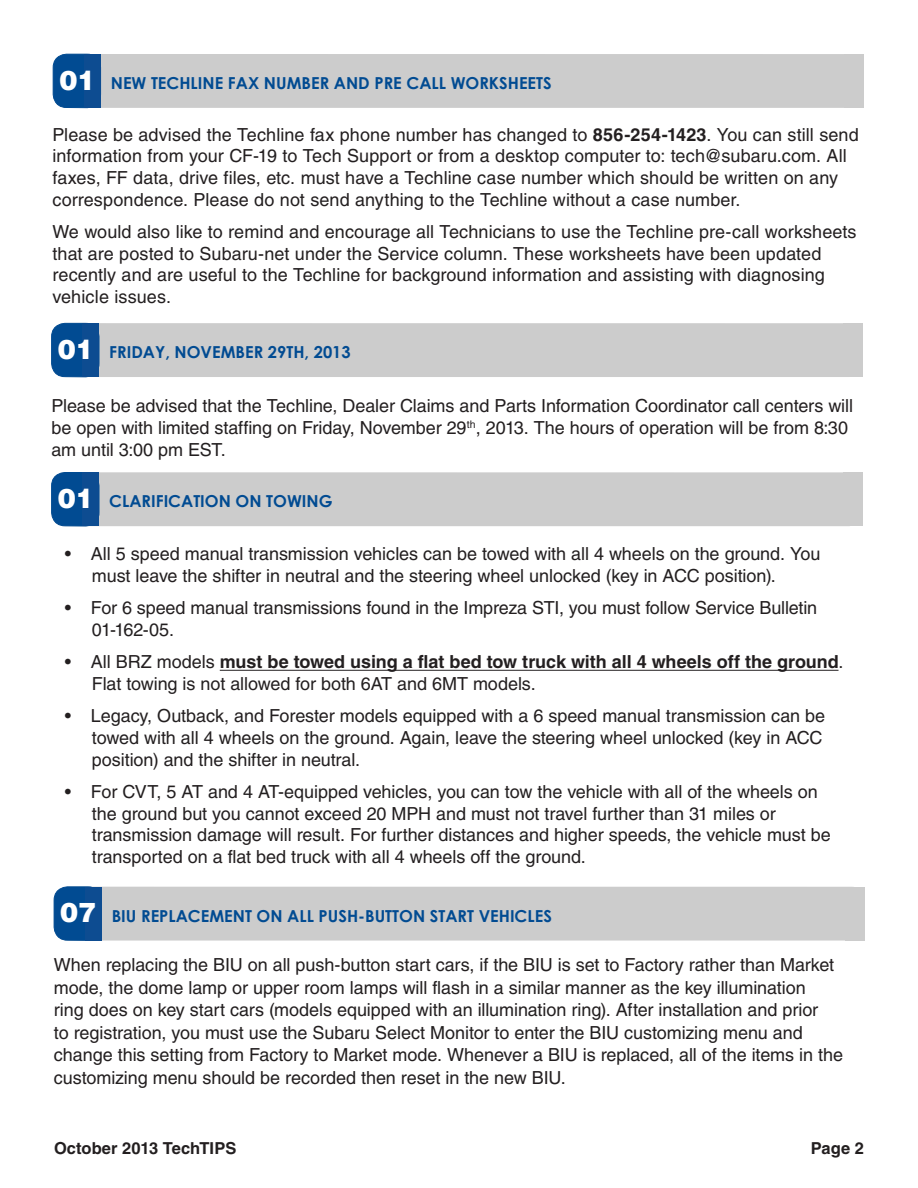
<style>
.page{position:relative;width:918px;height:1188px;background:#fff}
.page>*{position:absolute;margin:0;border:0;box-sizing:border-box;transform-origin:0 0}
.t1{font:900 27px "Helvetica LT Std";color:#fff}
.REAL_BODY{font:18px/21.6px "Helvetica LT Std";letter-spacing:-.005em;color:#231f20}
.HEADING{font:700 16.5px "Century Gothic";color:#014b92}
.t2{font:700 16.5px "Helvetica LT Std";letter-spacing:.005em;color:#231f20}
.s1{font-weight:700}
</style>
<div class="page">
<div style="left:53px;top:54px;width:811px;height:54px;background:#ccc;border-radius:14px"></div>
<div style="left:845px;top:54px;width:19px;height:54px;background:#ccc"></div>
<div style="left:53px;top:54px;width:48px;height:54px;background:#014b92;border-radius:14px"></div>
<div style="left:53px;top:54px;width:48px;height:54px;border:1px solid #014b92;border-radius:14px"></div>
<div style="left:84px;top:54px;width:17px;height:54px;background:#0d4c91"></div>
<div style="left:52px;top:323px;width:810px;height:54px;background:#ccc;border-radius:14px"></div>
<div style="left:843px;top:323px;width:19px;height:54px;background:#ccc"></div>
<div style="left:52px;top:323px;width:47px;height:54px;background:#014b92;border-radius:14px"></div>
<div style="left:51px;top:323px;width:48px;height:54px;border:1px solid #014b92;border-radius:14px"></div>
<div style="left:82px;top:323px;width:17px;height:54px;background:#0d4c91"></div>
<hr style="left:220px;top:670px;width:619px;height:1px;background:#231f20">
<div style="left:52px;top:472px;width:810px;height:54px;background:#ccc;border-radius:14px"></div>
<div style="left:843px;top:472px;width:19px;height:54px;background:#ccc"></div>
<div style="left:52px;top:473px;width:47px;height:53px;background:#014b92;border-radius:14px"></div>
<div style="left:51px;top:472px;width:48px;height:54px;border:1px solid #014b92;border-radius:14px"></div>
<div style="left:82px;top:472px;width:17px;height:54px;background:#0d4c91"></div>
<div style="left:54px;top:887px;width:811px;height:54px;background:#ccc;border-radius:14px"></div>
<div style="left:845px;top:887px;width:20px;height:54px;background:#ccc"></div>
<div style="left:54px;top:887px;width:47px;height:53px;background:#014b92;border-radius:14px"></div>
<div style="left:54px;top:887px;width:48px;height:54px;border:1px solid #014b92;border-radius:14px"></div>
<div style="left:85px;top:887px;width:17px;height:54px;background:#0d4c91"></div>
<p class="t1" style="left:59px;top:62px;width:38px">01</p>
<p class="HEADING" style="left:111px;top:71px;width:442px">NEW TECHLINE FAX NUMBER AND PRE CALL WORKSHEETS</p>
<p class="REAL_BODY" style="left:52px;top:124px;width:808px">Please be advised the Techline fax phone number has changed to <span class="s1">856-254-1423</span>. You can still send information from your CF-19 to Tech Support or from a desktop computer to: tech@subaru.com. All faxes, FF data, drive files, etc. must have a Techline case number which should be written on any correspondence. Please do not send anything to the Techline without a case number.</p>
<p class="REAL_BODY" style="left:52px;top:221px;width:806px">We would also like to remind and encourage all Technicians to use the Techline pre-call worksheets that are posted to Subaru-net under the Service column. These worksheets have been updated recently and are useful to the Techline for background information and assisting with diagnosing vehicle issues.</p>
<p class="t1" style="left:58px;top:332px;width:38px">01</p>
<p class="HEADING" style="left:109px;top:340px;width:243px">FRIDAY, NOVEMBER 29TH, 2013</p>
<p class="REAL_BODY" style="left:51px;top:395px;width:803px">Please be advised that the Techline, Dealer Claims and Parts Information Coordinator call centers will be open with limited staffing on Friday, November 29<sup>th</sup>, 2013. The hours of operation will be from 8:30 am until 3:00 pm EST.</p>
<p class="t1" style="left:58px;top:481px;width:38px">01</p>
<p class="HEADING" style="left:109px;top:489px;width:225px">CLARIFICATION ON TOWING</p>
<p class="REAL_BODY" style="left:92px;top:543px;width:730px;text-indent:-27px">• All 5 speed manual transmission vehicles can be towed with all 4 wheels on the ground. You must leave the shifter in neutral and the steering wheel unlocked (key in ACC position).</p>
<p class="REAL_BODY" style="left:92px;top:597px;width:727px;text-indent:-27px">• For 6 speed manual transmissions found in the Impreza STI, you must follow Service Bulletin<br>01-162-05.</p>
<p class="REAL_BODY" style="left:92px;top:651px;width:753px;text-indent:-27px">• All BRZ models <span class="s1">must be towed using a flat bed tow truck with all 4 wheels off the ground</span>.<br>Flat towing is not allowed for both 6AT and 6MT models.</p>
<p class="REAL_BODY" style="left:92px;top:705px;width:735px;text-indent:-27px">• Legacy, Outback, and Forester models equipped with a 6 speed manual transmission can be towed with all 4 wheels on the ground. Again, leave the steering wheel unlocked (key in ACC position) and the shifter in neutral.</p>
<p class="REAL_BODY" style="left:92px;top:781px;width:740px;text-indent:-27px">• For CVT, 5 AT and 4 AT-equipped vehicles, you can tow the vehicle with all of the wheels on the ground but you cannot exceed 20 MPH and must not travel further than 31 miles or transmission damage will result. For further distances and higher speeds, the vehicle must be transported on a flat bed truck with all 4 wheels off the ground.</p>
<p class="t1" style="left:60px;top:895px;width:38px">07</p>
<p class="HEADING" style="left:112px;top:903px;width:442px">BIU REPLACEMENT ON ALL PUSH-BUTTON START VEHICLES</p>
<p class="REAL_BODY" style="left:54px;top:954px;width:791px;line-height:22.5px">When replacing the BIU on all push-button start cars, if the BIU is set to Factory rather than Market mode, the dome lamp or upper room lamps will flash in a similar manner as the key illumination<br>ring does on key start cars (models equipped with an illumination ring). After installation and prior<br>to registration, you must use the Subaru Select Monitor to enter the BIU customizing menu and change this setting from Factory to Market mode. Whenever a BIU is replaced, all of the items in the customizing menu should be recorded then reset in the new BIU.</p>
<p class="t2" style="left:54px;top:1139px;width:184px">October 2013 TechTIPS</p>
<p class="t2" style="left:811px;top:1139px;width:55px">Page 2</p>
</div>
